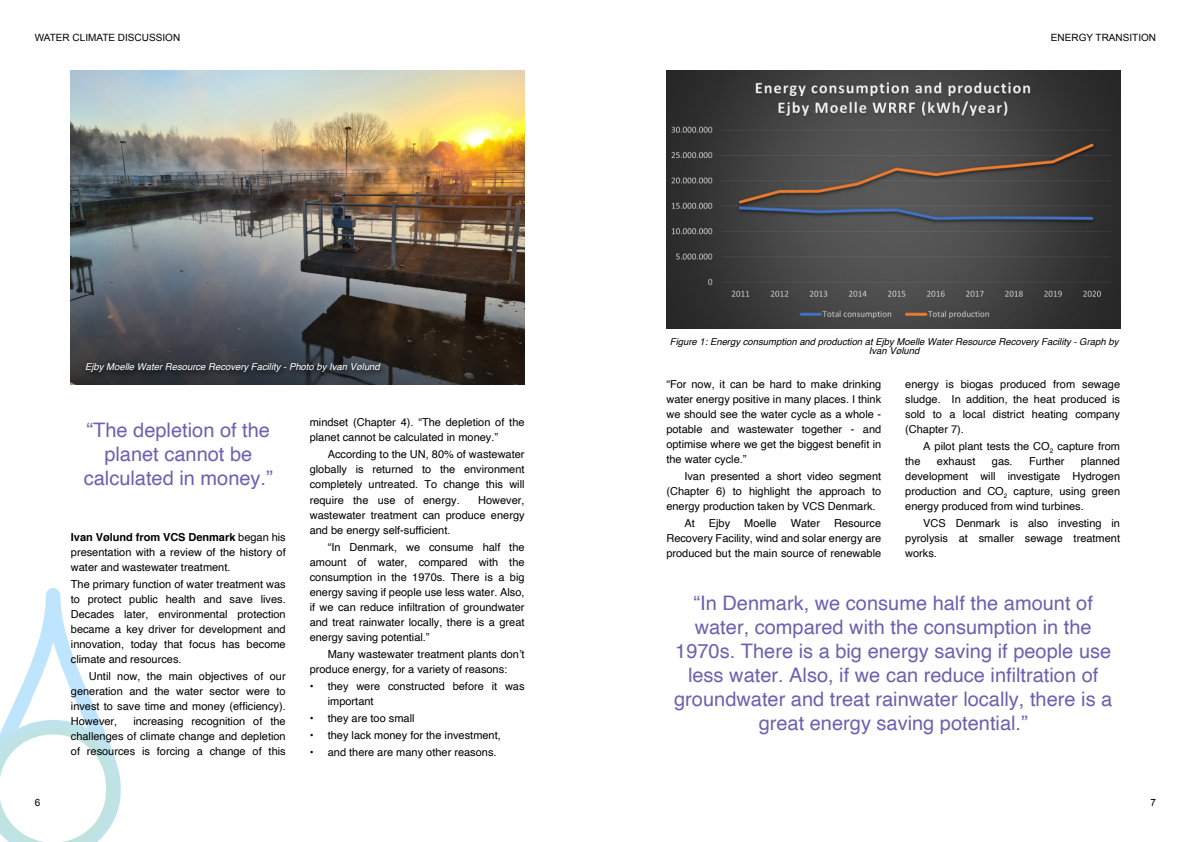
<style>
.page{position:relative;width:1191px;height:842px;background:#fff}
.page>*{position:absolute;margin:0;border:0;box-sizing:border-box;transform-origin:0 0}
.t1{font:20px/24px "Helvetica";color:#6c61b0;text-align:center}
.t2{font:11px/15px "Helvetica";color:#000;text-align:justify}
.t3{font:10px "Arial";color:#000}
.t4{font:italic 9.5px/9.5px "Helvetica";color:#000;text-align:center}
.t5{font:italic 9.5px "Helvetica";color:#fff}
.s1{font-weight:700}
</style>
<div class="page">
<svg style="left:0;top:588px;width:121px;height:254px"></svg>
<img style="left:71px;top:71px;width:453px;height:313px">
<img style="left:82px;top:359px;width:307px;height:21px">
<img style="left:666px;top:71px;width:454px;height:257px">
<p class="t3" style="left:35px;top:34px;width:147px">WATER CLIMATE DISCUSSION</p>
<p class="t5" style="left:85px;top:363px;width:296px">Ejby Moelle Water Resource Recovery Facility - Photo by Ivan Vølund</p>
<h1 class="t1" style="left:84px;top:419px;width:190px">“The depletion of the planet cannot be calculated in money.”</h1>
<p class="t2" style="left:71px;top:530px;width:216px"><span class="s1">Ivan Vølund from VCS Denmark</span> began his presentation with a review of the history of water and wastewater treatment.</p>
<p class="t2" style="left:71px;top:577px;width:216px">The primary function of water treatment was to protect public health and save lives.<br>Decades later, environmental protection became a key driver for development and innovation, today that focus has become climate and resources.</p>
<p class="t2" style="left:71px;top:669px;width:216px;text-indent:18px">Until now, the main objectives of our generation and the water sector were to invest to save time and money (efficiency).<br>However,</p>
<p class="t2" style="left:71px;top:714px;width:216px;text-indent:62px">increasing recognition of the challenges of climate change and depletion of resources is forcing a change of this</p>
<p class="t2" style="left:310px;top:416px;width:216px">mindset (Chapter 4). “The depletion of the planet cannot be calculated in money.”</p>
<p class="t2" style="left:310px;top:448px;width:216px;text-indent:18px">According to the UN, 80% of wastewater globally is returned to the environment completely untreated. To change this will require the use of energy.</p>
<p class="t2" style="left:310px;top:493px;width:216px;text-indent:168px">However, wastewater treatment can produce energy and be energy self-sufficient.</p>
<p class="t2" style="left:310px;top:540px;width:216px;text-indent:18px">“In Denmark, we consume half the amount of water, compared with the consumption in the 1970s. There is a big energy saving if people use less water. Also, if we can reduce infiltration of groundwater and treat rainwater locally, there is a great energy saving potential.”</p>
<p class="t2" style="left:310px;top:647px;width:216px;text-indent:18px">Many wastewater treatment plants don’t produce energy, for a variety of reasons:</p>
<p class="t2" style="left:328px;top:679px;width:198px;text-indent:-18px">• they were constructed before it was important</p>
<p class="t2" style="left:310px;top:711px;width:106px">• they are too small</p>
<p class="t2" style="left:310px;top:728px;width:193px">• they lack money for the investment,</p>
<p class="t2" style="left:310px;top:745px;width:188px">• and there are many other reasons.</p>
<p class="t3" style="left:1051px;top:34px;width:107px">ENERGY TRANSITION</p>
<p class="t4" style="left:670px;top:337px;width:450px">Figure 1: Energy consumption and production at Ejby Moelle Water Resource Recovery Facility - Graph by<br>Ivan Vølund</p>
<p class="t2" style="left:666px;top:377px;width:216px">“For now, it can be hard to make drinking water energy positive in many places. I think we should see the water cycle as a whole - potable and wastewater together - and optimise where we get the biggest benefit in the water cycle.”</p>
<p class="t2" style="left:666px;top:469px;width:216px;text-indent:18px">Ivan presented a short video segment (Chapter 6) to highlight the approach to energy production taken by VCS Denmark.</p>
<p class="t2" style="left:684px;top:516px;width:12px">At</p>
<p class="t2" style="left:709px;top:516px;width:23px">Ejby</p>
<p class="t2" style="left:744px;top:516px;width:34px">Moelle</p>
<p class="t2" style="left:790px;top:516px;width:31px">Water</p>
<p class="t2" style="left:666px;top:516px;width:216px;text-indent:168px">Resource Recovery Facility, wind and solar energy are produced but the main source of renewable</p>
<p class="t2" style="left:905px;top:377px;width:216px">energy is biogas produced from sewage sludge. In addition, the heat produced is sold to a local district heating company (Chapter 7).</p>
<p class="t2" style="left:923px;top:439px;width:198px">A pilot plant tests the CO<sub>2</sub> capture from</p>
<p class="t2" style="left:905px;top:454px;width:17px">the</p>
<p class="t2" style="left:937px;top:454px;width:40px">exhaust</p>
<p class="t2" style="left:992px;top:454px;width:22px">gas.</p>
<p class="t2" style="left:1029px;top:454px;width:37px">Further</p>
<p class="t2" style="left:905px;top:454px;width:216px;text-indent:176px">planned development will investigate Hydrogen production and CO<sub>2</sub> capture, using green energy produced from wind turbines.</p>
<p class="t2" style="left:905px;top:516px;width:216px;text-indent:18px">VCS Denmark is also investing in pyrolysis at smaller sewage treatment works.</p>
<p class="t1" style="left:674px;top:592px;width:440px">“In Denmark, we consume half the amount of water, compared with the consumption in the 1970s. There is a big energy saving if people use less water. Also, if we can reduce infiltration of groundwater and treat rainwater locally, there is a great energy saving potential.”</p>
<p class="t3" style="left:35px;top:798px;width:7px">6</p>
<p class="t3" style="left:1150px;top:798px;width:7px">7</p>
</div>
